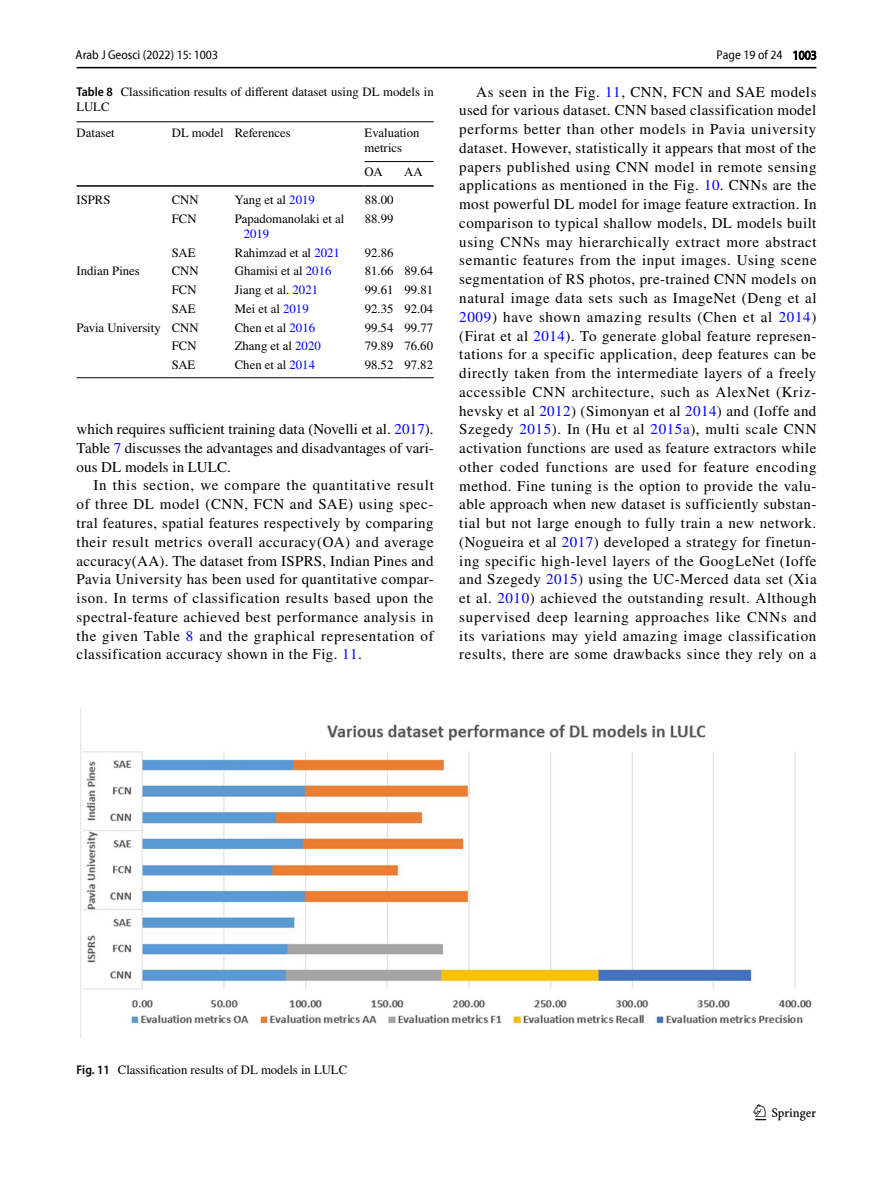
<style>
.page{position:relative;width:893px;height:1187px;background:#fff}
.page>*{position:absolute;margin:0;border:0;box-sizing:border-box;transform-origin:0 0}
.t1{font:22.5px "Springnew Regular 3";color:#000}
.t2{font:15px/18.8px "STIX";letter-spacing:.03em;color:#000;text-align:justify}
.t3{font:12.75px/15px "STIX";color:#000}
.t4{font:semi-condensed 12.75px "Myriad Pro Unic";color:#000}
.t5{font:12.75px "STIX";color:#00f}
.s1{font-family:"Myriad Pro";font-weight:600;font-stretch:semi-condensed}
.s2{color:#00f}
</style>
<div class="page">
<hr style="left:77px;top:67px;width:739px;height:1px;background:#000">
<hr style="left:77px;top:121px;width:95px;height:1px;background:#000">
<hr style="left:77px;top:185px;width:95px;height:2px;background:#000">
<hr style="left:172px;top:121px;width:63px;height:1px;background:#000">
<hr style="left:172px;top:185px;width:63px;height:2px;background:#000">
<hr style="left:235px;top:121px;width:130px;height:1px;background:#000">
<hr style="left:235px;top:185px;width:130px;height:2px;background:#000">
<hr style="left:365px;top:121px;width:39px;height:1px;background:#000">
<hr style="left:404px;top:121px;width:30px;height:1px;background:#000">
<hr style="left:365px;top:185px;width:39px;height:2px;background:#000">
<hr style="left:404px;top:185px;width:30px;height:2px;background:#000">
<hr style="left:77px;top:377px;width:95px;height:1px;background:#000">
<hr style="left:172px;top:377px;width:63px;height:1px;background:#000">
<hr style="left:235px;top:377px;width:130px;height:1px;background:#000">
<hr style="left:365px;top:377px;width:39px;height:1px;background:#000">
<hr style="left:404px;top:377px;width:30px;height:1px;background:#000">
<hr style="left:365px;top:161px;width:69px;height:1px;background:#000">
<img style="left:83px;top:724px;width:729px;height:301px">
<p class="t4" style="left:76px;top:50px;width:144px">Arab J Geosci (2022) 15: 1003</p>
<p class="t4" style="left:717px;top:50px;width:102px">Page 19 of 24 1003</p>
<p class="t3" style="left:77px;top:85px;width:359px"><span class="s1">Table 8</span> Classification results of different dataset using DL models in<br>LULC</p>
<p class="t3" style="left:77px;top:126px;width:40px">Dataset</p>
<p class="t3" style="left:172px;top:126px;width:121px">DL model References</p>
<p class="t3" style="left:365px;top:126px;width:56px">Evaluation metrics</p>
<p class="t3" style="left:365px;top:165px;width:20px">OA</p>
<p class="t3" style="left:404px;top:165px;width:20px">AA</p>
<p class="t3" style="left:77px;top:193px;width:36px">ISPRS</p>
<p class="t3" style="left:172px;top:193px;width:28px">CNN</p>
<p class="t3" style="left:235px;top:193px;width:81px">Yang et al <span class="s2">2019</span></p>
<p class="t3" style="left:365px;top:193px;width:30px">88.00</p>
<p class="t3" style="left:172px;top:212px;width:26px">FCN</p>
<p class="t3" style="left:235px;top:212px;width:111px">Papadomanolaki et al</p>
<p class="t5" style="left:244px;top:225px;width:27px">2019</p>
<p class="t3" style="left:365px;top:212px;width:30px">88.99</p>
<p class="t3" style="left:172px;top:246px;width:25px">SAE</p>
<p class="t3" style="left:235px;top:246px;width:107px">Rahimzad et al <span class="s2">2021</span></p>
<p class="t3" style="left:365px;top:246px;width:30px">92.86</p>
<p class="t3" style="left:77px;top:264px;width:65px">Indian Pines</p>
<p class="t3" style="left:172px;top:264px;width:28px">CNN</p>
<p class="t3" style="left:235px;top:264px;width:98px">Ghamisi et al <span class="s2">2016</span></p>
<p class="t3" style="left:365px;top:264px;width:70px">81.66 89.64</p>
<p class="t3" style="left:172px;top:283px;width:26px">FCN</p>
<p class="t3" style="left:235px;top:283px;width:85px">Jiang et al. <span class="s2">2021</span></p>
<p class="t3" style="left:365px;top:283px;width:70px">99.61 99.81</p>
<p class="t3" style="left:172px;top:302px;width:25px">SAE</p>
<p class="t3" style="left:235px;top:302px;width:75px">Mei et al <span class="s2">2019</span></p>
<p class="t3" style="left:365px;top:302px;width:70px">92.35 92.04</p>
<p class="t3" style="left:76px;top:321px;width:124px">Pavia University CNN</p>
<p class="t3" style="left:235px;top:321px;width:82px">Chen et al <span class="s2">2016</span></p>
<p class="t3" style="left:365px;top:321px;width:70px">99.54 99.77</p>
<p class="t3" style="left:172px;top:339px;width:26px">FCN</p>
<p class="t3" style="left:235px;top:339px;width:87px">Zhang et al <span class="s2">2020</span></p>
<p class="t3" style="left:365px;top:339px;width:70px">79.89 76.60</p>
<p class="t3" style="left:172px;top:358px;width:25px">SAE</p>
<p class="t3" style="left:235px;top:358px;width:82px">Chen et al <span class="s2">2014</span></p>
<p class="t3" style="left:365px;top:358px;width:70px">98.52 97.82</p>
<p class="t2" style="left:77px;top:421px;width:359px">which requires sufficient training data (Novelli et al. <span class="s2">2017</span>).<br>Table <span class="s2">7</span> discusses the advantages and disadvantages of vari&shy;ous DL models in LULC.</p>
<p class="t2" style="left:77px;top:477px;width:359px;text-indent:17px">In this section, we compare the quantitative result of three DL model (CNN, FCN and SAE) using spec&shy;tral features, spatial features respectively by comparing their result metrics overall accuracy(OA) and average accuracy(AA). The dataset from ISPRS, Indian Pines and Pavia University has been used for quantitative compar&shy;ison. In terms of classification results based upon the spectral-feature achieved best performance analysis in the given Table <span class="s2">8</span> and the graphical representation of classification accuracy shown in the Fig. <span class="s2">11</span>.</p>
<p class="t2" style="left:459px;top:83px;width:359px;text-indent:17px">As seen in the Fig. <span class="s2">11</span>, CNN, FCN and SAE models used for various dataset. CNN based classification model performs better than other models in Pavia university dataset. However, statistically it appears that most of the papers published using CNN model in remote sensing applications as mentioned in the Fig. <span class="s2">10</span>. CNNs are the most powerful DL model for image feature extraction. In comparison to typical shallow models, DL models built using CNNs may hierarchically extract more abstract semantic features from the input images. Using scene segmentation of RS photos, pre-trained CNN models on natural image data sets such as ImageNet (Deng et al <span class="s2">2009</span>) have shown amazing results (Chen et al <span class="s2">2014</span>) (Firat et al <span class="s2">2014</span>). To generate global feature represen&shy;tations for a specific application, deep features can be directly taken from the intermediate layers of a freely accessible CNN architecture, such as AlexNet (Kriz&shy;hevsky et al <span class="s2">2012</span>) (Simonyan et al <span class="s2">2014</span>) and (Ioffe and Szegedy <span class="s2">2015</span>). In (Hu et al <span class="s2">2015a</span>), multi scale CNN activation functions are used as feature extractors while other coded functions are used for feature encoding method. Fine tuning is the option to provide the valu&shy;able approach when new dataset is sufficiently substan&shy;tial but not large enough to fully train a new network. (Nogueira et al <span class="s2">2017</span>) developed a strategy for finetun&shy;ing specific high-level layers of the GoogLeNet (Ioffe and Szegedy <span class="s2">2015</span>) using the UC-Merced data set (Xia et al. <span class="s2">2010</span>) achieved the outstanding result. Although supervised deep learning approaches like CNNs and its variations may yield amazing image classification results, there are some drawbacks since they rely on a</p>
<p class="t3" style="left:77px;top:1062px;width:272px"><span class="s1">Fig. 11</span> Classification results of DL models in LULC</p>
<h1 class="t1" style="left:755px;top:1104px;width:62px">1 3</h1>
</div>
